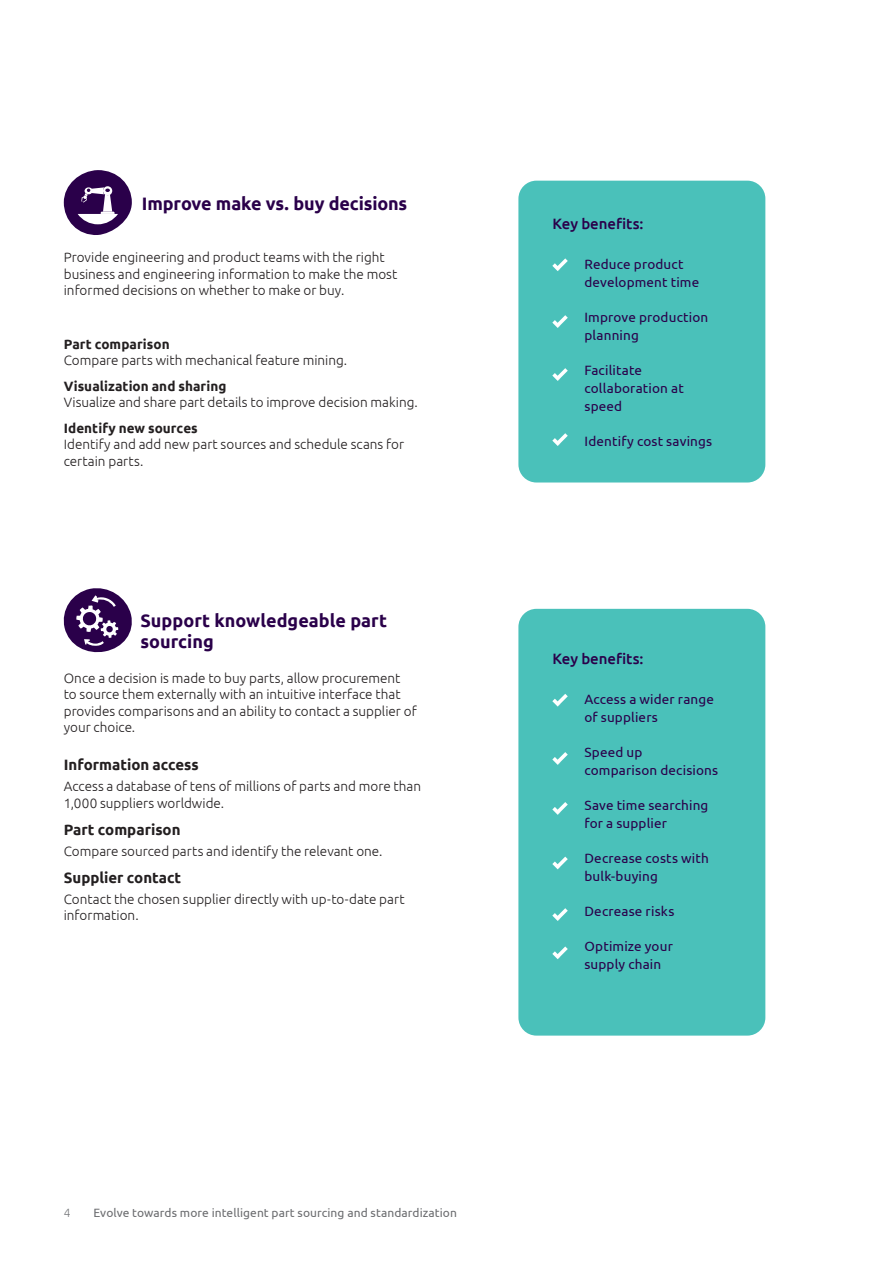
<style>
.page{position:relative;width:893px;height:1263px;background:#fff}
.page>*{position:absolute;margin:0;border:0;box-sizing:border-box;transform-origin:0 0}
.head1{font:700 18px/21px "Ubuntu";color:#2a004a}
.head2{font:700 15px "Ubuntu";color:#231f20}
.head2-2{font:500 15px "Ubuntu";letter-spacing:-.005em;color:#2a004a}
.text{font:300 13.5px/16.5px "Ubuntu";color:#231f20}
.t1{font:13.5px/18px "Ubuntu";letter-spacing:.01em;color:#2a004a}
.footer-title{font:12px "Ubuntu";letter-spacing:.005em;color:#6c6d70}
.footer-leftNumber{font:300 12px "Ubuntu";color:#76787b}
.s1{font-weight:700}
</style>
<div class="page">
<svg style="left:64px;top:170px;width:68px;height:65px"></svg>
<svg style="left:63px;top:588px;width:69px;height:65px"></svg>
<div style="left:518px;top:181px;width:247px;height:301px;background:#4ac1ba;border-radius:18px"></div>
<svg style="left:552px;top:258px;width:16px;height:13px"></svg>
<svg style="left:552px;top:368px;width:16px;height:13px"></svg>
<svg style="left:552px;top:315px;width:16px;height:13px"></svg>
<svg style="left:552px;top:433px;width:16px;height:13px"></svg>
<div style="left:518px;top:609px;width:247px;height:426px;background:#4ac1ba;border-radius:18px"></div>
<svg style="left:552px;top:694px;width:16px;height:12px"></svg>
<svg style="left:552px;top:802px;width:16px;height:13px"></svg>
<svg style="left:552px;top:752px;width:16px;height:13px"></svg>
<svg style="left:552px;top:856px;width:16px;height:13px"></svg>
<svg style="left:552px;top:908px;width:16px;height:13px"></svg>
<svg style="left:552px;top:946px;width:16px;height:13px"></svg>
<p class="head1" style="left:142px;top:192px;width:267px">Improve make vs. buy decisions</p>
<p class="text" style="left:64px;top:249px;width:335px">Provide engineering and product teams with the right business and engineering information to make the most informed decisions on whether to make or buy.</p>
<p class="text" style="left:64px;top:335px;width:285px"><span class="s1">Part comparison<br></span>Compare parts with mechanical feature mining.</p>
<p class="text" style="left:64px;top:377px;width:356px"><span class="s1">Visualization and sharing<br></span>Visualize and share part details to improve decision making.</p>
<p class="text" style="left:64px;top:419px;width:342px"><span class="s1">Identify new sources<br></span>Identify and add new part sources and schedule scans for certain parts.</p>
<p class="head1" style="left:140px;top:610px;width:248px">Support knowledgeable part sourcing</p>
<p class="text" style="left:64px;top:669px;width:354px">Once a decision is made to buy parts, allow procurement to source them externally with an intuitive interface that provides comparisons and an ability to contact a supplier of your choice.</p>
<p class="head2" style="left:64px;top:756px;width:137px">Information access</p>
<p class="text" style="left:64px;top:778px;width:359px">Access a database of tens of millions of parts and more than<br>1,000 suppliers worldwide.</p>
<p class="head2" style="left:64px;top:820px;width:118px">Part comparison</p>
<p class="text" style="left:64px;top:842px;width:320px">Compare sourced parts and identify the relevant one.</p>
<p class="head2" style="left:64px;top:868px;width:119px">Supplier contact</p>
<p class="text" style="left:64px;top:890px;width:342px">Contact the chosen supplier directly with up-to-date part information.</p>
<p class="footer-leftNumber" style="left:64px;top:1205px;width:8px">4</p>
<p class="footer-title" style="left:94px;top:1205px;width:365px">Evolve towards more intelligent part sourcing and standardization</p>
<p class="head2-2" style="left:552px;top:214px;width:93px">Key benefits:</p>
<p class="t1" style="left:584px;top:255px;width:116px">Reduce product development time</p>
<p class="t1" style="left:584px;top:308px;width:125px">Improve production planning</p>
<p class="t1" style="left:584px;top:361px;width:101px">Facilitate collaboration at speed</p>
<p class="t1" style="left:584px;top:432px;width:129px">Identify cost savings</p>
<p class="head2-2" style="left:552px;top:649px;width:93px">Key benefits:</p>
<p class="t1" style="left:584px;top:690px;width:131px">Access a wider range of suppliers</p>
<p class="t1" style="left:584px;top:743px;width:135px">Speed up comparison decisions</p>
<p class="t1" style="left:584px;top:796px;width:125px">Save time searching for a supplier</p>
<p class="t1" style="left:584px;top:849px;width:126px">Decrease costs with bulk-buying</p>
<p class="t1" style="left:584px;top:902px;width:91px">Decrease risks</p>
<p class="t1" style="left:584px;top:937px;width:90px">Optimize your supply chain</p>
</div>
